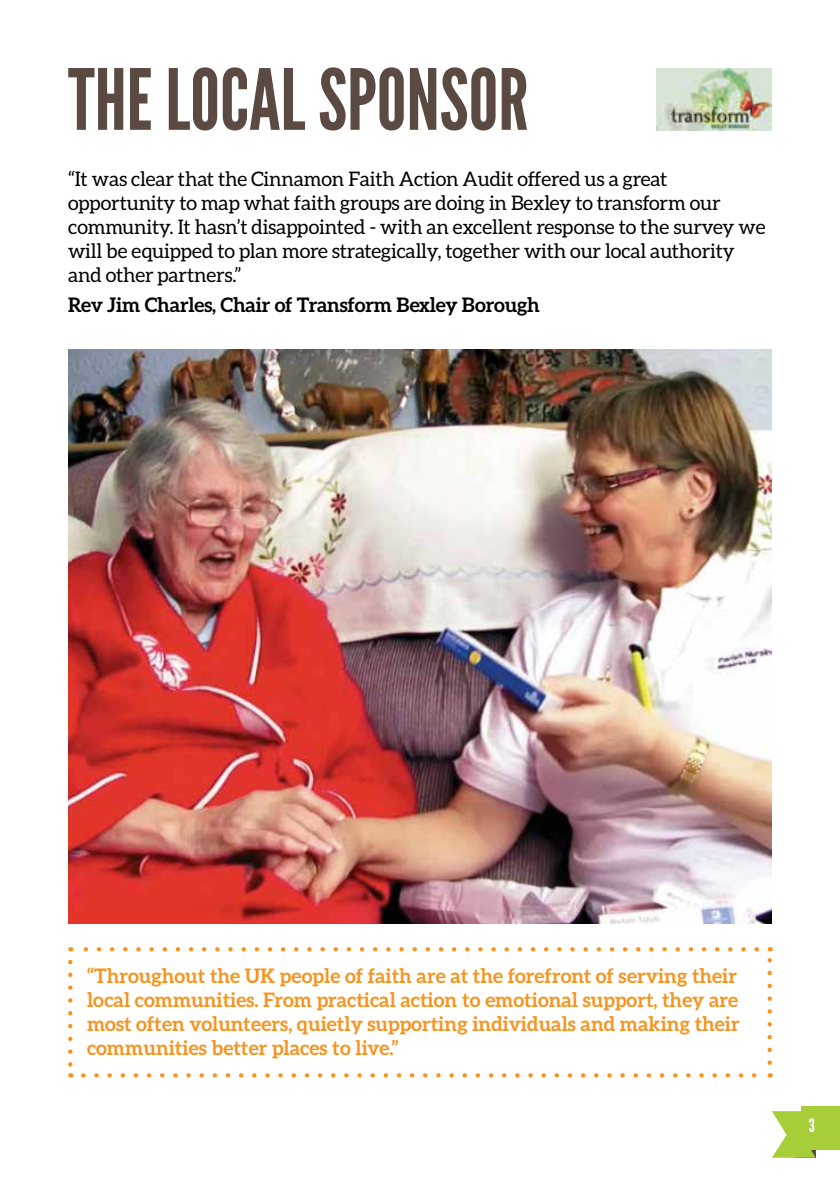
<style>
.page{position:relative;width:840px;height:1191px;background:#fff}
.page>*{position:absolute;margin:0;border:0;box-sizing:border-box;transform-origin:0 0}
.t1{font:84px "League Gothic";color:#5a4a42}
.t2{font:20px/24px "Aleo";letter-spacing:-.01em;color:#000}
.t3{font:700 20px/24px "Aleo";color:#f7941e}
.t4{font:700 20px "Aleo";letter-spacing:-.01em;color:#000}
.t5{font:18.2px "League Gothic";color:#fff}
</style>
<div class="page">
<svg style="left:772px;top:1111px;width:43px;height:46px"></svg>
<div style="left:800px;top:1106px;width:39px;height:43px;background:#a6ce39"></div>
<img style="left:656px;top:68px;width:115px;height:62px">
<svg style="left:83px;top:1073px;width:674px;height:4px"></svg>
<svg style="left:83px;top:947px;width:673px;height:4px"></svg>
<svg style="left:68px;top:962px;width:4px;height:115px"></svg>
<svg style="left:767px;top:947px;width:4px;height:115px"></svg>
<img style="left:68px;top:350px;width:703px;height:573px">
<h1 class="t1" style="left:68px;top:50px;width:462px">THE LOCAL SPONSOR</h1>
<p class="t2" style="left:68px;top:167px;width:698px">“It was clear that the Cinnamon Faith Action Audit offered us a great opportunity to map what faith groups are doing in Bexley to transform our community. It hasn’t disappointed - with an excellent response to the survey we will be equipped to plan more strategically, together with our local authority and other partners.”</p>
<p class="t4" style="left:68px;top:293px;width:473px">Rev Jim Charles, Chair of Transform Bexley Borough</p>
<p class="t3" style="left:87px;top:963px;width:654px">“Throughout the UK people of faith are at the forefront of serving their local communities. From practical action to emotional support, they are most often volunteers, quietly supporting individuals and making their communities better places to live.”</p>
<p class="t5" style="left:808px;top:1115px;width:8px">3</p>
</div>
